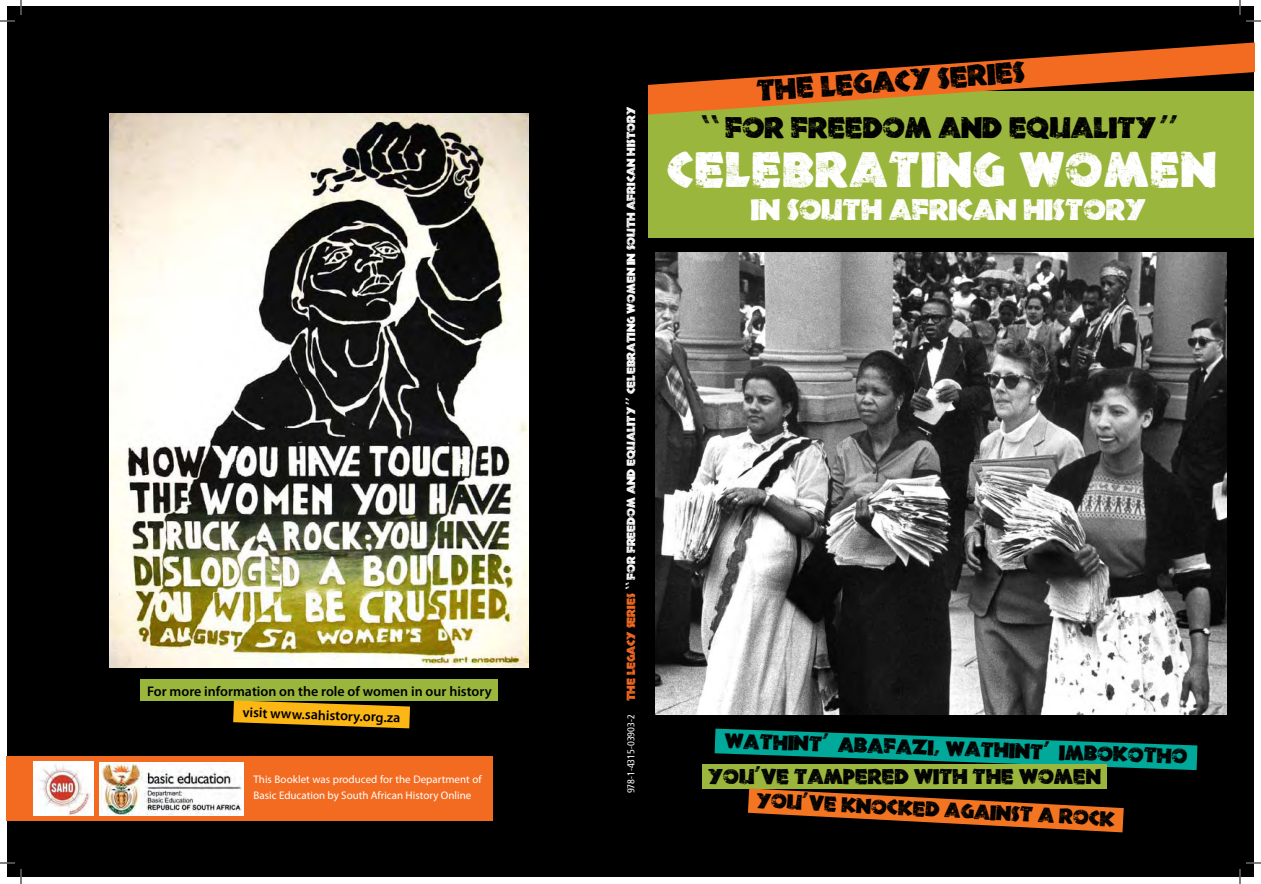
<style>
.page{position:relative;width:1261px;height:884px;background:#fff}
.page>*{position:absolute;margin:0;border:0;box-sizing:border-box;transform-origin:0 0}
.t1{font:42px "Northern Territories";letter-spacing:.03em;color:#fff}
.t2{font:25px "Northern Territories";color:#000}
.t3{font:25px "Northern Territories";color:#fff}
.t4{font:18px "Northern Territories";color:#000}
.t5{font:17.8px "Northern Territories";color:#000}
.t6{font:600 14px "Myriad Pro";color:#000}
.t7{font:11px/16px "Myriad Pro";color:#fff}
.t8{font:10px "Northern Territories";color:#fff}
.t9{font:condensed 10px "Frutiger LT Std";color:#fff}
.t10{font:10px "Northern Territories";color:#f36b21}
</style>
<div class="page">
<div style="left:645px;top:7px;width:609px;height:870px;background:#000"></div>
<div style="left:642px;top:91px;width:612px;height:147px;background:#9bb63c"></div>
<img style="left:655px;top:252px;width:572px;height:462px">
<svg style="left:647px;top:42px;width:607px;height:77px"></svg>
<div style="left:613px;top:7px;width:34px;height:870px;background:#000"></div>
<div style="left:703px;top:765px;width:404px;height:24px;background:#9bb63c"></div>
<div style="left:7px;top:7px;width:609px;height:870px;background:#000"></div>
<div style="left:7px;top:756px;width:486px;height:64px;background:#f36b21"></div>
<img style="left:34px;top:762px;width:60px;height:54px">
<div style="left:99px;top:762px;width:145px;height:54px;background:#fff"></div>
<img style="left:101px;top:764px;width:140px;height:50px">
<img style="left:110px;top:114px;width:418px;height:553px">
<div style="left:141px;top:679px;width:357px;height:22px;background:#9bb63c"></div>
<svg style="left:233px;top:700px;width:177px;height:28px"></svg>
<svg style="left:0;top:0;width:22px;height:22px"></svg>
<svg style="left:0;top:862px;width:22px;height:22px"></svg>
<svg style="left:1239px;top:0;width:22px;height:22px"></svg>
<svg style="left:1239px;top:862px;width:22px;height:22px"></svg>
<svg style="left:715px;top:729px;width:482px;height:41px"></svg>
<svg style="left:748px;top:788px;width:376px;height:44px"></svg>
<svg style="left:702px;top:115px;width:17px;height:4px"></svg>
<p class="t6" style="left:147px;top:682px;width:346px">For more information on the role of women in our history</p>
<p class="t6" style="left:243px;top:703px;width:159px;rotate:2deg">visit www.sahistory.org.za</p>
<p class="t7" style="left:254px;top:771px;width:230px">This Booklet was produced for the Department of<br>Basic Education by South African History Online</p>
<p class="t8" style="left:626px;top:580px;width:474px;rotate:-90deg">FOR FREEDOM AND EQUALITY’ CELEBRATING WOMEN IN SOUTH AFRICAN HISTORY</p>
<p class="t8" style="left:620px;top:405px;width:9px;rotate:-90deg">,,</p>
<p class="t10" style="left:626px;top:701px;width:109px;rotate:-90deg">THE LEGACY SERIES</p>
<p class="t9" style="left:625px;top:793px;width:81px;rotate:-90deg">978-1-4315-03903-2</p>
<h2 class="t2" style="left:756px;top:79px;width:276px;rotate:-4deg">THE LEGACY SERIES’</h2>
<h2 class="t2" style="left:1160px;top:100px;width:21px">,,</h2>
<h2 class="t2" style="left:725px;top:116px;width:438px">FOR FREEDOM AND EQUALITY’</h2>
<h1 class="t1" style="left:667px;top:149px;width:551px">CELEBRATING WOMEN</h1>
<h2 class="t3" style="left:751px;top:198px;width:397px">IN SOUTH AFRICAN HISTORY</h2>
<h3 class="t5" style="left:725px;top:732px;width:465px;rotate:2deg">WATHINT ’ ABAFAZI, WATHINT ’ IMBOKOTHO</h3>
<h3 class="t4" style="left:754px;top:754px;width:8px">,</h3>
<h3 class="t5" style="left:757px;top:792px;width:360px;rotate:3deg">YOU VE KNOCKED AGAINST A ROCK</h3>
<h3 class="t4" style="left:708px;top:767px;width:394px">YOU VE TAMPERED WITH THE WOMEN</h3>
</div>
